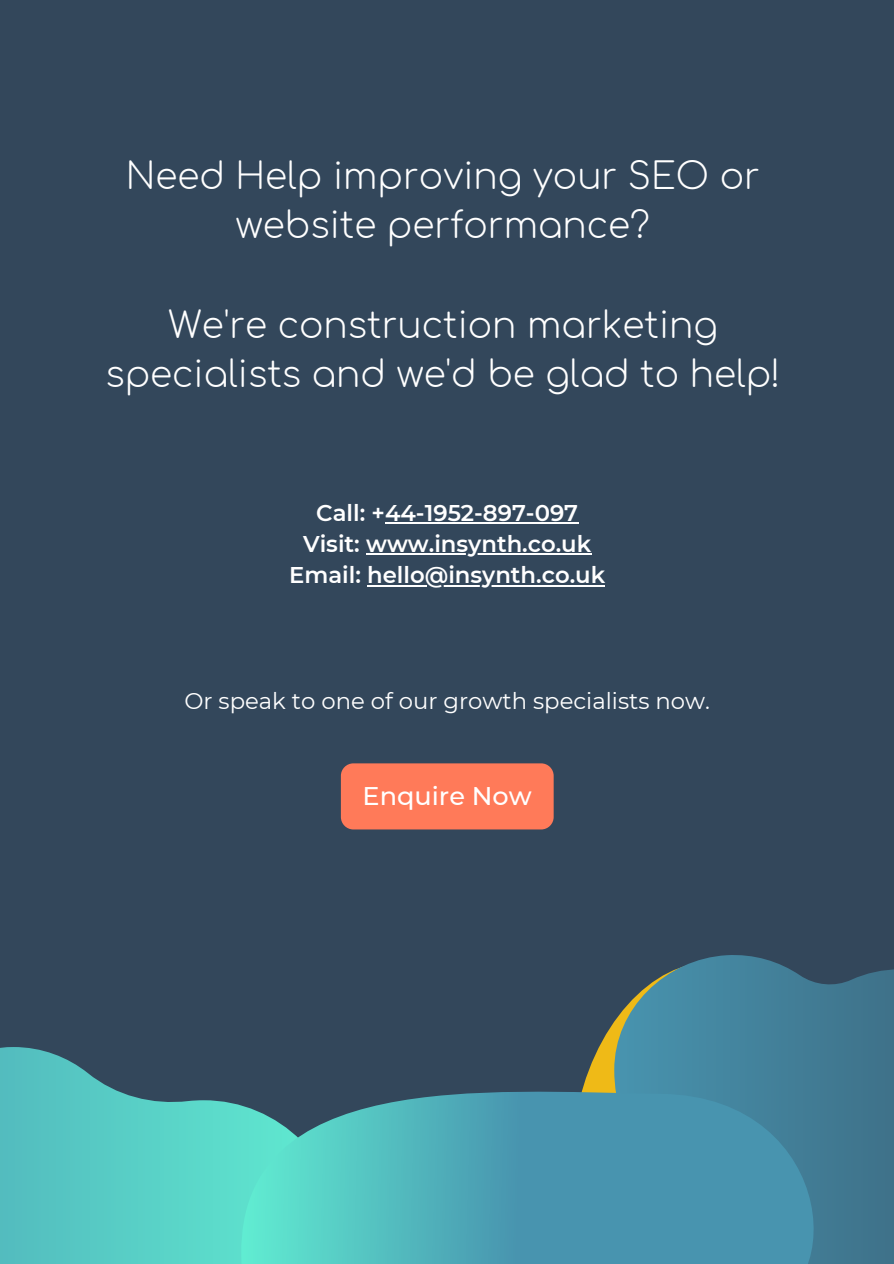
<style>
.page{position:relative;width:894px;height:1264px;background:#fff}
.page>*{position:absolute;margin:0;border:0;box-sizing:border-box;transform-origin:0 0}
.t1{font:300 36px/49.5px "Comfortaa";color:#fff;text-align:center}
.t2{font:500 25.5px "Montserrat";color:#fff}
.t3{font:600 22.8px "Montserrat";color:#fff}
.t4{font:22.8px "Montserrat";color:#fff}
</style>
<div class="page">
<div style="left:0;top:0;width:893px;height:1263px;background:#33475b"></div>
<svg style="left:0;top:1047px;width:224px;height:216px;fill:#56c7c3"></svg>
<svg style="left:614px;top:955px;width:279px;height:308px;fill:#417991"></svg>
<svg style="left:224px;top:1070px;width:598px;height:193px"></svg>
<hr style="left:385px;top:522px;width:193px;height:1px;background:#fff">
<hr style="left:366px;top:553px;width:225px;height:2px;background:#fff">
<hr style="left:367px;top:585px;width:238px;height:1px;background:#fff">
<div style="left:341px;top:763px;width:212px;height:66px;background:#ff7a59;border-radius:12px"></div>
<p class="t1" style="left:126px;top:152px;width:635px">Need Help improving your SEO or website performance?</p>
<p class="t1" style="left:105px;top:301px;width:676px">We're construction marketing specialists and we'd be glad to help!</p>
<p class="t3" style="left:316px;top:499px;width:263px">Call: +44-1952-897-097</p>
<p class="t3" style="left:303px;top:530px;width:289px">Visit: www.insynth.co.uk</p>
<p class="t3" style="left:289px;top:561px;width:317px">Email: hello@insynth.co.uk</p>
<p class="t4" style="left:184px;top:686px;width:527px">Or speak to one of our growth specialists now.</p>
<p class="t2" style="left:362px;top:780px;width:171px">Enquire Now</p>
</div>
